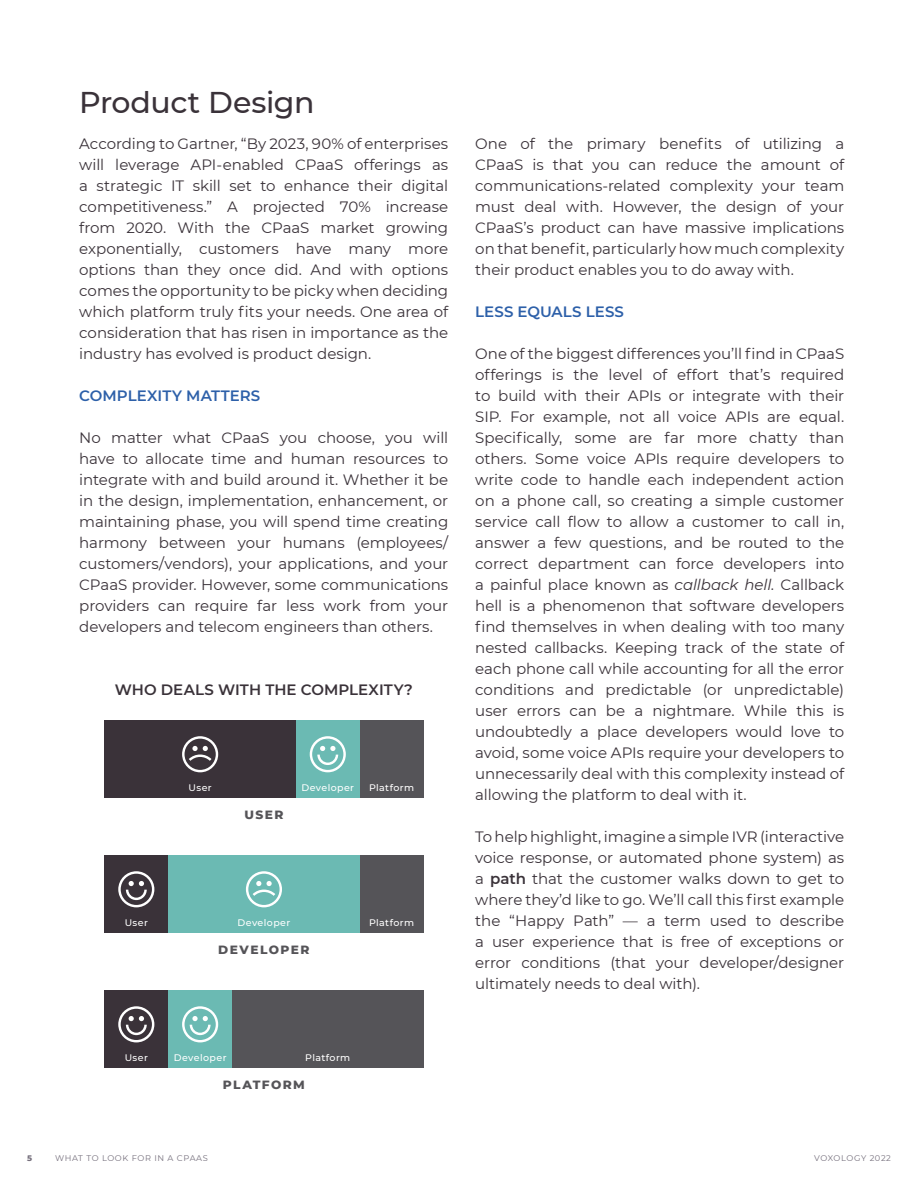
<style>
.page{position:relative;width:918px;height:1188px;background:#fff}
.page>*{position:absolute;margin:0;border:0;box-sizing:border-box;transform-origin:0 0}
.t1{font:500 30px "Montserrat";letter-spacing:-.01em;color:#3a3239}
.t2{font:15px/21px "Montserrat";letter-spacing:-.005em;color:#3a3239;text-align:justify}
.t3{font:600 15px "Montserrat";letter-spacing:.005em;color:#2d60a9}
.t4{font:600 15px "Montserrat";letter-spacing:.005em;color:#3a3239}
.t5{font:800 12.15px "Montserrat";letter-spacing:.12em;color:#555458}
.t6{font:500 9.45px "Montserrat";letter-spacing:.04em;color:#fff}
.t7{font:8.25px "Montserrat";letter-spacing:.075em;color:#76707d}
.t8{font:800 8.25px "Montserrat";color:#76707d}
.s1{font-style:italic}
.s2{font-weight:600}
</style>
<div class="page">
<div style="left:104px;top:720px;width:192px;height:77px;background:#3a3239"></div>
<div style="left:168px;top:855px;width:192px;height:77px;background:#6bbab3"></div>
<div style="left:232px;top:990px;width:192px;height:77px;background:#555458"></div>
<div style="left:360px;top:720px;width:64px;height:77px;background:#555458"></div>
<div style="left:360px;top:855px;width:64px;height:77px;background:#555458"></div>
<div style="left:168px;top:990px;width:64px;height:77px;background:#6bbab3"></div>
<div style="left:296px;top:720px;width:64px;height:77px;background:#6bbab3"></div>
<div style="left:104px;top:855px;width:64px;height:77px;background:#3a3239"></div>
<div style="left:104px;top:990px;width:64px;height:77px;background:#3a3239"></div>
<svg style="left:182px;top:736px;width:36px;height:36px"></svg>
<svg style="left:246px;top:871px;width:36px;height:36px"></svg>
<svg style="left:310px;top:736px;width:36px;height:36px"></svg>
<svg style="left:118px;top:871px;width:36px;height:36px"></svg>
<svg style="left:118px;top:1006px;width:36px;height:36px"></svg>
<svg style="left:182px;top:1006px;width:36px;height:36px"></svg>
<h1 class="t1" style="left:79px;top:82px;width:237px">Product Design</h1>
<p class="t2" style="left:79px;top:133px;width:371px">According to Gartner, “By 2023, 90% of enterprises will leverage API-enabled CPaaS offerings as a strategic IT skill set to enhance their digital competitiveness.” A projected 70% increase from 2020. With the CPaaS market growing exponentially, customers have many more options than they once did. And with options comes the opportunity to be picky when deciding which platform truly fits your needs. One area of consideration that has risen in importance as the industry has evolved is product design.</p>
<p class="t3" style="left:79px;top:385px;width:183px">COMPLEXITY MATTERS</p>
<p class="t2" style="left:79px;top:427px;width:371px">No matter what CPaaS you choose, you will have to allocate time and human resources to integrate with and build around it. Whether it be in the design, implementation, enhancement, or maintaining phase, you will spend time creating harmony between your humans (employees/ customers/vendors), your applications, and your CPaaS provider. However, some communications providers can require far less work from your developers and telecom engineers than others.</p>
<p class="t4" style="left:115px;top:679px;width:299px">WHO DEALS WITH THE COMPLEXITY?</p>
<p class="t6" style="left:125px;top:916px;width:25px">User</p>
<p class="t6" style="left:189px;top:781px;width:25px">User</p>
<p class="t5" style="left:244px;top:805px;width:41px">USER</p>
<p class="t6" style="left:301px;top:781px;width:54px">Developer</p>
<p class="t6" style="left:369px;top:781px;width:46px">Platform</p>
<p class="t6" style="left:238px;top:916px;width:54px">Developer</p>
<p class="t5" style="left:218px;top:941px;width:93px">DEVELOPER</p>
<p class="t6" style="left:369px;top:916px;width:46px">Platform</p>
<p class="t6" style="left:125px;top:1051px;width:25px">User</p>
<p class="t6" style="left:174px;top:1051px;width:54px">Developer</p>
<p class="t6" style="left:305px;top:1051px;width:46px">Platform</p>
<p class="t5" style="left:223px;top:1076px;width:83px">PLATFORM</p>
<p class="t2" style="left:475px;top:133px;width:371px">One of the primary benefits of utilizing a CPaaS is that you can reduce the amount of communications-related complexity your team must deal with. However, the design of your CPaaS’s product can have massive implications on that benefit, particularly how much complexity their product enables you to do away with.</p>
<p class="t3" style="left:475px;top:301px;width:150px">LESS EQUALS LESS</p>
<p class="t2" style="left:475px;top:343px;width:371px">One of the biggest differences you’ll find in CPaaS offerings is the level of effort that’s required to build with their APIs or integrate with their SIP. For example, not all voice APIs are equal.<br>Specifically, some are far more chatty than others. Some voice APIs require developers to write code to handle each independent action on a phone call, so creating a simple customer service call flow to allow a customer to call in, answer a few questions, and be routed to the correct department can force developers into a painful place known as <span class="s1">callback hell.</span> Callback hell is a phenomenon that software developers find themselves in when dealing with too many nested callbacks. Keeping track of the state of each phone call while accounting for all the error conditions and predictable (or unpredictable) user errors can be a nightmare. While this is undoubtedly a place developers would love to avoid, some voice APIs require your developers to unnecessarily deal with this complexity instead of allowing the platform to deal with it.</p>
<p class="t2" style="left:475px;top:826px;width:371px">To help highlight, imagine a simple IVR (interactive voice response, or automated phone system) as a <span class="s2">path</span> that the customer walks down to get to where they’d like to go. We’ll call this first example the “Happy Path” — a term used to describe a user experience that is free of exceptions or error conditions (that your developer/designer ultimately needs to deal with).</p>
<p class="t8" style="left:27px;top:1152px;width:7px">5</p>
<p class="t7" style="left:55px;top:1152px;width:154px">WHAT TO LOOK FOR IN A CPAAS</p>
<p class="t7" style="left:814px;top:1152px;width:78px">VOXOLOGY 2022</p>
</div>
